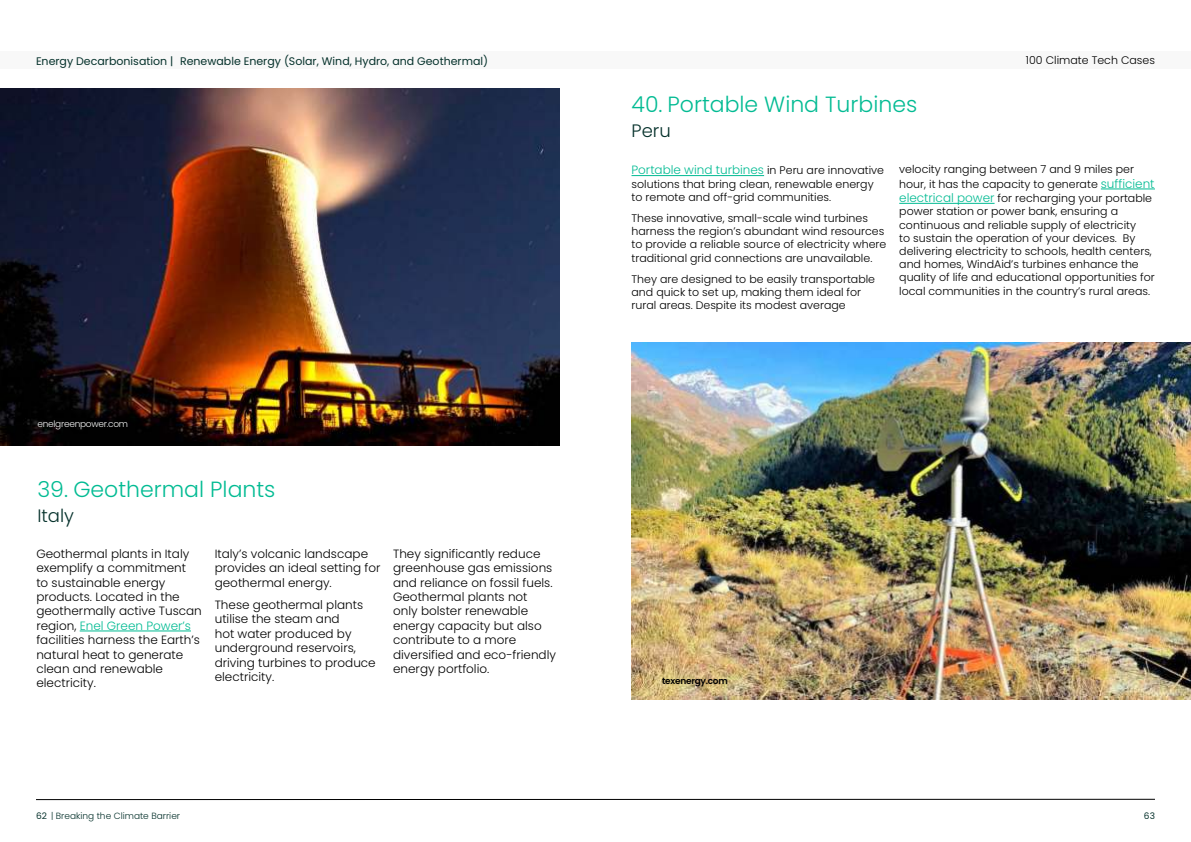
<style>
.page{position:relative;width:1191px;height:842px;background:#fff}
.page>*{position:absolute;margin:0;border:0;box-sizing:border-box;transform-origin:0 0}
.t1{font:300 22px "Poppins";color:#02bb93}
.t2{font:300 18px "Poppins";color:#05312b}
.t3{font:300 12px/14.4px "Poppins";color:#000}
.t4{font:300 12px "Poppins";color:#02bb93}
.t5{font:300 11px/13.2px "Poppins";color:#000}
.t6{font:11px "Poppins";color:#05312b}
.t7{font:300 9px "Poppins";color:#05312b}
.t8{font:300 9px "Poppins";letter-spacing:-.03em;color:#f8f8f8}
.t9{font:600 9px "Poppins";letter-spacing:-.03em;color:#000}
.t10{font:9px "Poppins";color:#05312b}
.s1{color:#02bb93}
.s2{font-size:11px;color:#000}
.s3{font-size:12px;color:#02bb93}
.s4{font-weight:400}
</style>
<div class="page">
<div style="left:0;top:52px;width:1191px;height:17px;background:#f8f8f8"></div>
<svg style="left:36px;top:799px;width:1119px;height:1px"></svg>
<hr style="left:80px;top:631px;width:111px;height:1px;background:#02bb93">
<img style="left:0;top:89px;width:559px;height:356px">
<img style="left:631px;top:343px;width:560px;height:356px">
<hr style="left:631px;top:175px;width:133px;height:1px;background:#02bb93">
<hr style="left:1100px;top:189px;width:55px;height:1px;background:#02bb93">
<hr style="left:899px;top:203px;width:95px;height:1px;background:#02bb93">
<p class="t6" style="left:36px;top:55px;width:453px">Energy Decarbonisation | Renewable Energy (Solar, Wind, Hydro, and Geothermal)</p>
<p class="t5" style="left:1026px;top:53px;width:130px">100 Climate Tech Cases</p>
<h1 class="t1" style="left:631px;top:91px;width:287px">40. Portable Wind Turbines</h1>
<p class="t8" style="left:37px;top:418px;width:92px">enelgreenpower.com</p>
<h1 class="t1" style="left:37px;top:476px;width:240px">39. Geothermal Plants</h1>
<h2 class="t2" style="left:37px;top:505px;width:38px">Italy</h2>
<p class="t3" style="left:36px;top:546px;width:167px">Geothermal plants in Italy exemplify a commitment<br>to sustainable energy products. Located in the geothermally active Tuscan region, <span class="s1">Enel Green Power’s </span>facilities harness the Earth’s natural heat to generate clean and renewable electricity.</p>
<p class="t3" style="left:215px;top:546px;width:167px">Italy’s volcanic landscape provides an ideal setting for geothermal energy.</p>
<p class="t3" style="left:215px;top:598px;width:162px">These geothermal plants utilise the steam and<br>hot water produced by underground reservoirs, driving turbines to produce electricity.</p>
<p class="t3" style="left:393px;top:546px;width:164px">They significantly reduce greenhouse gas emissions and reliance on fossil fuels.<br>Geothermal plants not<br>only bolster renewable energy capacity but also contribute to a more diversified and eco-friendly energy portfolio.</p>
<h2 class="t2" style="left:631px;top:120px;width:41px">Peru</h2>
<p class="t4" style="left:631px;top:163px;width:254px">Portable wind turbines <span class="s2">in Peru are innovative</span></p>
<p class="t5" style="left:631px;top:177px;width:244px">solutions that bring clean, renewable energy to remote and off-grid communities.</p>
<p class="t5" style="left:631px;top:212px;width:256px">These innovative, small-scale wind turbines harness the region’s abundant wind resources to provide a reliable source of electricity where traditional grid connections are unavailable.</p>
<p class="t5" style="left:631px;top:272px;width:245px">They are designed to be easily transportable and quick to set up, making them ideal for rural areas. Despite its modest average</p>
<p class="t5" style="left:899px;top:162px;width:257px;line-height:14.4px">velocity ranging between 7 and 9 miles per hour, it has the capacity to generate <span class="s3">sufficient electrical power</span> for recharging your portable</p>
<p class="t5" style="left:899px;top:205px;width:257px">power station or power bank, ensuring a continuous and reliable supply of electricity<br>to sustain the operation of your devices. By delivering electricity to schools, health centers, and homes, WindAid’s turbines enhance the quality of life and educational opportunities for local communities in the country’s rural areas.</p>
<p class="t9" style="left:662px;top:675px;width:67px">texenergy.com</p>
<p class="t7" style="left:36px;top:811px;width:146px"><span class="s4">62</span> | Breaking the Climate Barrier</p>
<p class="t10" style="left:1144px;top:812px;width:13px">63</p>
</div>
